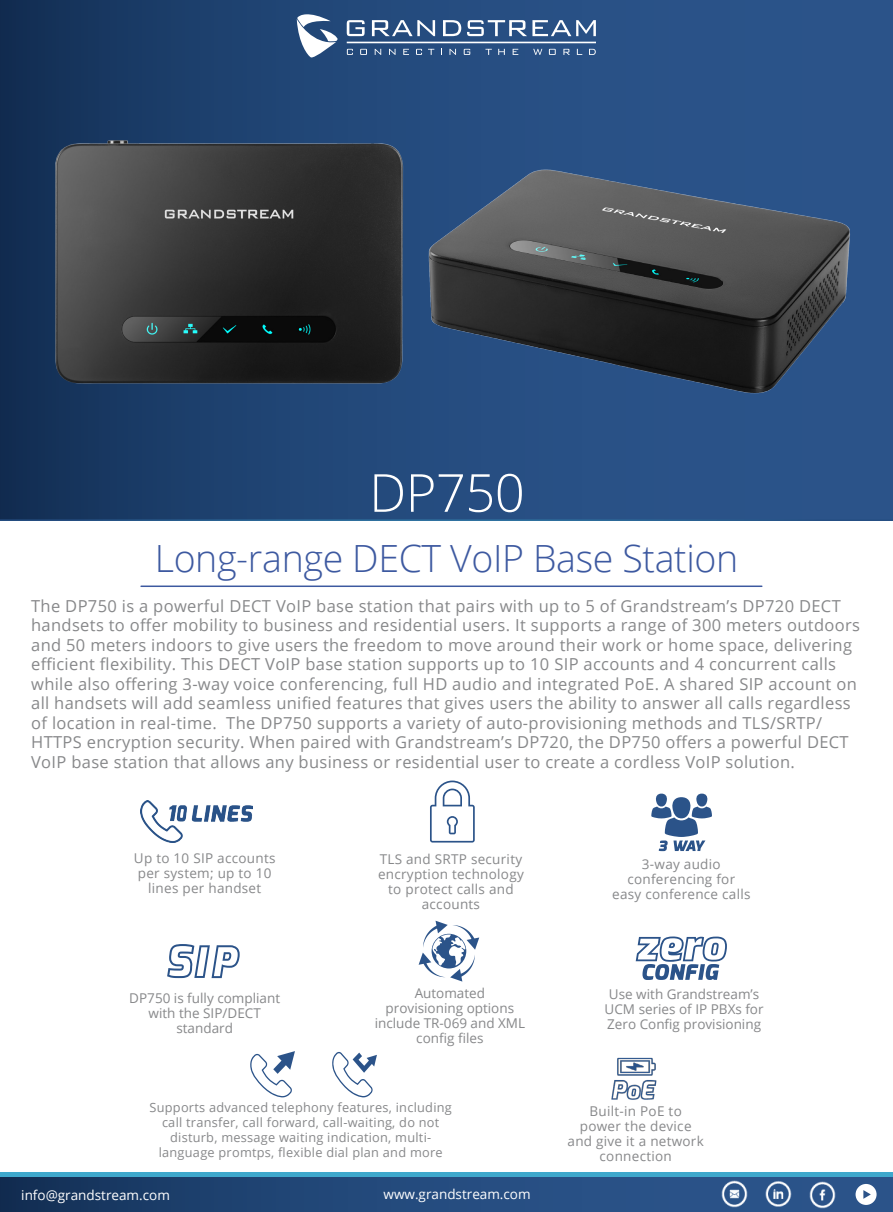
<style>
.page{position:relative;width:893px;height:1212px;background:#fff}
.page>*{position:absolute;margin:0;border:0;box-sizing:border-box;transform-origin:0 0}
.t1{font:300 52.5px "Open Sans";letter-spacing:-.01em;color:#fff}
.t2{font:300 37.5px "Open Sans";letter-spacing:-.01em;color:#3d59a0}
.t3{font:16.5px/19.5px "Open Sans";letter-spacing:.02em;color:#87888a}
.t4{font:13.5px/15px "Open Sans";letter-spacing:.02em;color:#87888a;text-align:center}
.t5{font:13.5px/15px "Open Sans";color:#87888a;text-align:center}
.t6{font:13.5px "Open Sans";color:#fff}
.t7{font:12.75px/15px "Open Sans";letter-spacing:.02em;color:#87888a;text-align:center}
</style>
<div class="page">
<svg style="left:0;top:0;width:893px;height:521px;background:#23497a"></svg>
<div style="left:0;top:1176px;width:893px;height:36px;background:linear-gradient(to right,#16365f,#305b94)"></div>
<hr style="left:0;top:1173px;width:893px;height:4px;background:#3ea8cc">
<img style="left:766px;top:1181px;width:26px;height:27px">
<img style="left:810px;top:1182px;width:26px;height:26px">
<img style="left:721px;top:1181px;width:26px;height:26px">
<div style="left:855px;top:1184px;width:22px;height:21px;background:#fff;border-radius:50%"></div>
<svg style="left:863px;top:1190px;width:8px;height:9px"></svg>
<svg style="left:297px;top:14px;width:41px;height:45px"></svg>
<svg style="left:347px;top:20px;width:18px;height:16px"></svg>
<svg style="left:372px;top:20px;width:63px;height:16px"></svg>
<svg style="left:443px;top:20px;width:18px;height:16px"></svg>
<svg style="left:467px;top:20px;width:129px;height:16px"></svg>
<svg style="left:347px;top:49px;width:6px;height:6px"></svg>
<svg style="left:360px;top:49px;width:7px;height:6px"></svg>
<svg style="left:375px;top:49px;width:6px;height:6px"></svg>
<svg style="left:389px;top:49px;width:6px;height:6px"></svg>
<svg style="left:403px;top:49px;width:6px;height:6px"></svg>
<svg style="left:416px;top:49px;width:6px;height:6px"></svg>
<svg style="left:428px;top:49px;width:6px;height:6px"></svg>
<svg style="left:449px;top:49px;width:7px;height:6px"></svg>
<svg style="left:464px;top:49px;width:6px;height:6px"></svg>
<svg style="left:485px;top:49px;width:7px;height:6px"></svg>
<svg style="left:498px;top:49px;width:7px;height:6px"></svg>
<svg style="left:513px;top:49px;width:5px;height:6px"></svg>
<svg style="left:589px;top:49px;width:7px;height:6px"></svg>
<svg style="left:549px;top:49px;width:7px;height:6px"></svg>
<svg style="left:563px;top:49px;width:7px;height:6px"></svg>
<svg style="left:577px;top:49px;width:5px;height:6px"></svg>
<svg style="left:533px;top:49px;width:9px;height:6px"></svg>
<hr style="left:347px;top:42px;width:249px;height:1px;background:#fff">
<hr style="left:141px;top:585px;width:621px;height:2px;background:#3d59a0">
<svg style="left:430px;top:780px;width:45px;height:62px"></svg>
<svg style="left:419px;top:921px;width:60px;height:60px"></svg>
<svg style="left:656px;top:793px;width:11px;height:13px"></svg>
<svg style="left:696px;top:793px;width:12px;height:13px"></svg>
<svg style="left:651px;top:797px;width:61px;height:54px"></svg>
<svg style="left:636px;top:936px;width:91px;height:44px"></svg>
<svg style="left:167px;top:944px;width:73px;height:34px"></svg>
<svg style="left:250px;top:1051px;width:45px;height:46px"></svg>
<svg style="left:332px;top:1052px;width:45px;height:45px"></svg>
<img style="left:141px;top:800px;width:112px;height:42px">
<img style="left:467px;top:155px;width:389px;height:253px">
<img style="left:611px;top:1057px;width:46px;height:43px">
<img style="left:22px;top:114px;width:445px;height:307px">
<h1 class="t1" style="left:369px;top:457px;width:157px">DP750</h1>
<h2 class="t2" style="left:155px;top:533px;width:585px">Long-range DECT VoIP Base Station</h2>
<p class="t3" style="left:31px;top:596px;width:830px">The DP750 is a powerful DECT VoIP base station that pairs with up to 5 of Grandstream’s DP720 DECT handsets to offer mobility to business and residential users. It supports a range of 300 meters outdoors and 50 meters indoors to give users the freedom to move around their work or home space, delivering efficient flexibility. This DECT VoIP base station supports up to 10 SIP accounts and 4 concurrent calls while also offering 3-way voice conferencing, full HD audio and integrated PoE. A shared SIP account on all handsets will add seamless unified features that gives users the ability to answer all calls regardless of location in real-time. The DP750 supports a variety of auto-provisioning methods and TLS/SRTP/ HTTPS encryption security. When paired with Grandstream’s DP720, the DP750 offers a powerful DECT VoIP base station that allows any business or residential user to create a cordless VoIP solution.</p>
<p class="t4" style="left:134px;top:851px;width:143px">Up to 10 SIP accounts per system; up to 10 lines per handset</p>
<p class="t4" style="left:378px;top:851px;width:147px">TLS and SRTP security encryption technology to protect calls and accounts</p>
<p class="t5" style="left:129px;top:990px;width:152px">DP750 is fully compliant with the SIP/DECT standard</p>
<p class="t5" style="left:375px;top:985px;width:152px">Automated provisioning options include TR-069 and XML config files</p>
<p class="t4" style="left:612px;top:856px;width:140px">3-way audio conferencing for easy conference calls</p>
<p class="t5" style="left:605px;top:986px;width:161px">Use with Grandstream’s<br>UCM series of IP PBXs for<br>Zero Config provisioning</p>
<p class="t7" style="left:150px;top:1100px;width:304px">Supports advanced telephony features, including call transfer, call forward, call-waiting, do not disturb, message waiting indication, multi&shy;language promtps, flexible dial plan and more</p>
<p class="t4" style="left:568px;top:1103px;width:138px">Built-in PoE to power the device and give it a network connection</p>
<p class="t6" style="left:21px;top:1186px;width:150px">info@grandstream.com</p>
<p class="t6" style="left:384px;top:1185px;width:149px">www.grandstream.com</p>
</div>
